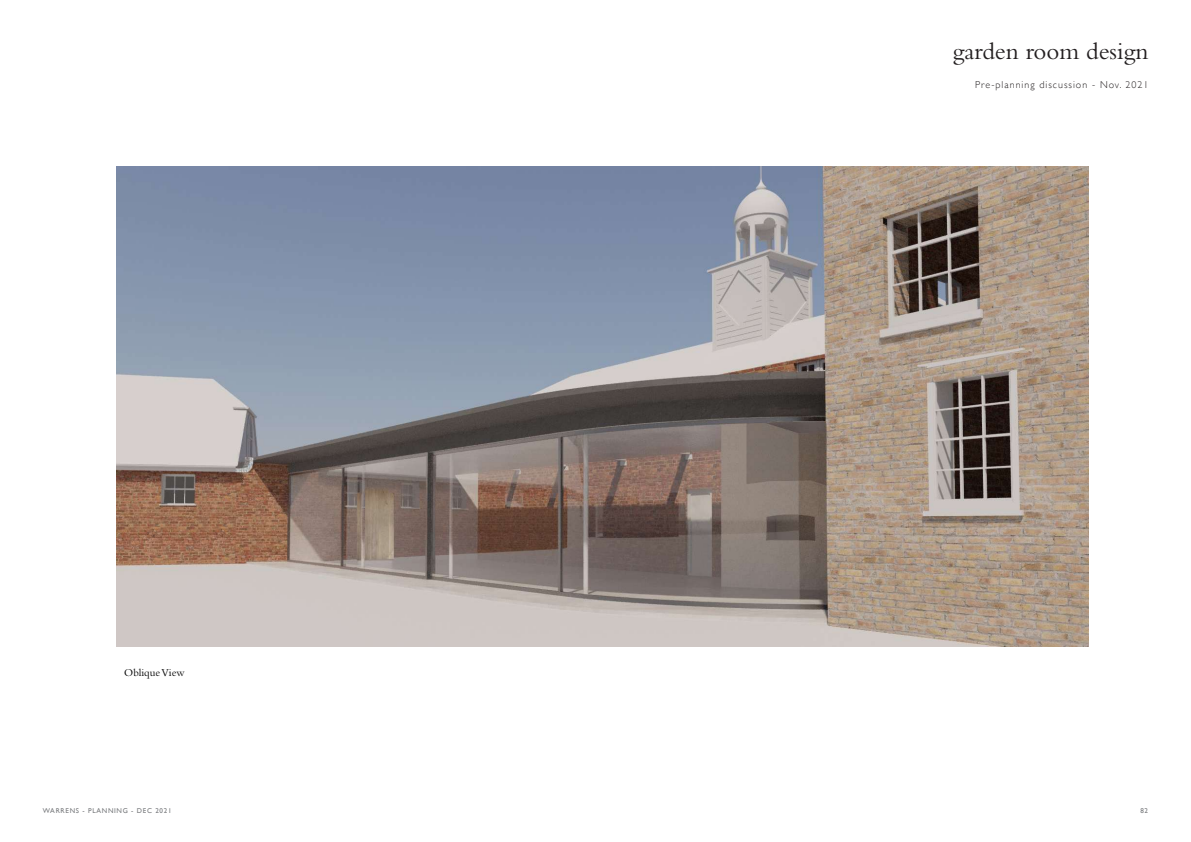
<style>
.page{position:relative;width:1191px;height:842px;background:#fff}
.page>*{position:absolute;margin:0;border:0;box-sizing:border-box;transform-origin:0 0}
.t1{font:25px "Bembo Std";color:#231f20}
.t2{font:11px "Bembo Std";color:#000}
.t3{font:300 10px "Gill Sans";letter-spacing:.1em;color:#231f20}
.t4{font:7px "Gill Sans";letter-spacing:.1em;color:#76787b}
</style>
<div class="page">
<img style="left:116px;top:167px;width:973px;height:480px">
<p class="t2" style="left:124px;top:667px;width:62px">Oblique View</p>
<h1 class="t1" style="left:953px;top:37px;width:197px">garden room design</h1>
<p class="t3" style="left:975px;top:77px;width:175px">Pre-planning discussion - Nov. 2021</p>
<p class="t4" style="left:43px;top:806px;width:130px">WARRENS - PLANNING - DEC 2021</p>
<p class="t4" style="left:1140px;top:806px;width:9px">82</p>
</div>
